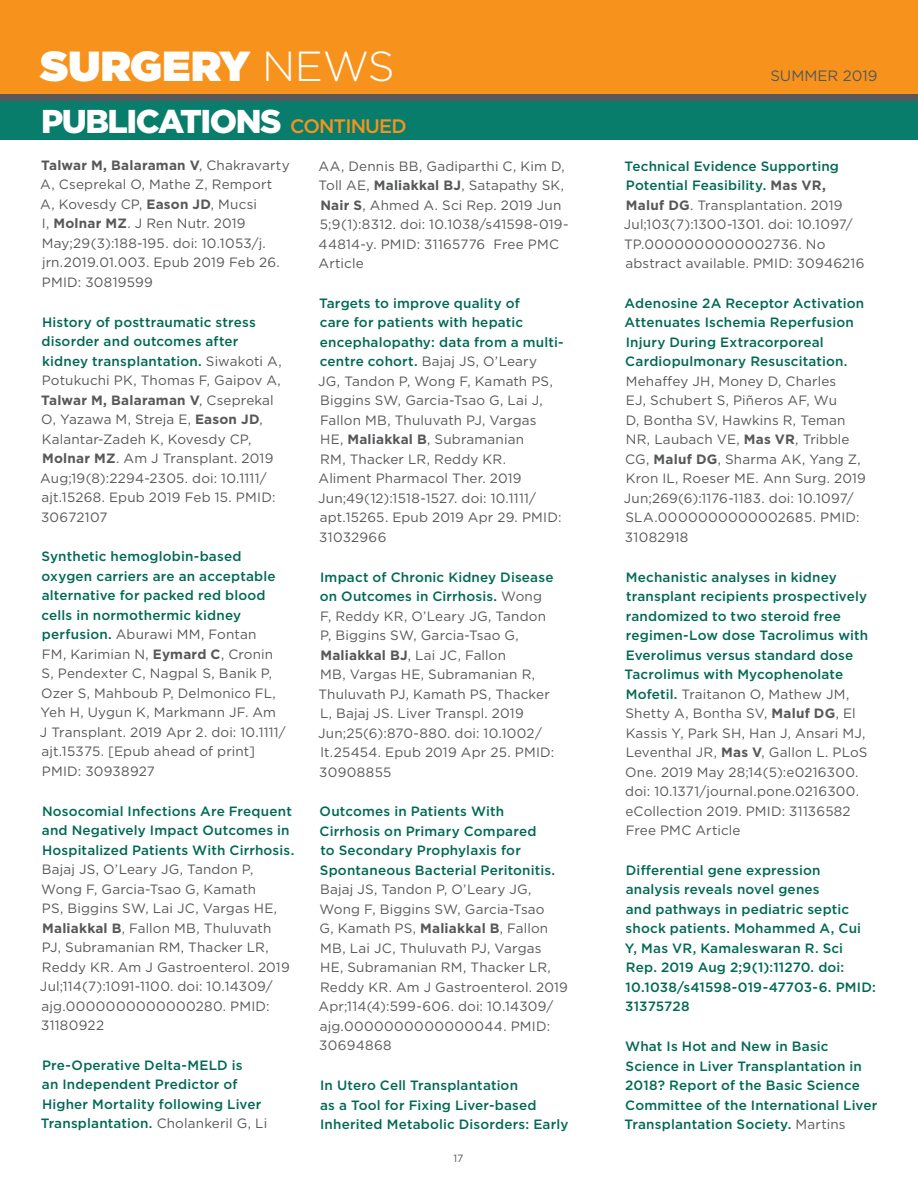
<style>
.page{position:relative;width:918px;height:1188px;background:#fff}
.page>*{position:absolute;margin:0;border:0;box-sizing:border-box;transform-origin:0 0}
.t1{font:900 42px "Gotham";letter-spacing:.005em;color:#fff}
.Subhead{font:900 33px "Gotham";letter-spacing:-.045em;color:#fff}
.t2{font:15px "Gotham";color:#57585a}
.Newsletter_Text{font:13.5px/19.5px "Gotham";letter-spacing:.015em;color:#57585a}
.Newsletter_Text-2{font:500 13.5px/19.5px "Gotham";letter-spacing:.01em;color:#006954}
.t3{font:10.5px "Gotham";color:#57585a}
.s1{font-weight:300}
.s2{font-weight:500;font-size:19.5px;color:#f7931d}
.s3{font-weight:700}
.s4{font-weight:500;color:#006954}
.s5{font-weight:400;color:#57585a}
</style>
<div class="page">
<div style="left:0;top:94px;width:918px;height:46px;background:#097d6c"></div>
<div style="left:0;top:0;width:918px;height:94px;background:#f7931d"></div>
<div style="left:0;top:94px;width:918px;height:7px;background:#57585a"></div>
<p class="t1" style="left:40px;top:36px;width:356px">SURGERY <span class="s1">NEWS</span></p>
<p class="Subhead" style="left:41px;top:99px;width:367px">PUBLICATIONS <span class="s2">CONTINUED</span></p>
<p class="Newsletter_Text" style="left:318px;top:156px;width:252px">AA, Dennis BB, Gadiparthi C, Kim D,<br>Toll AE, <span class="s3">Maliakkal BJ</span>, Satapathy SK,<br><span class="s3">Nair S</span>, Ahmed A. Sci Rep. 2019 Jun<br>5;9(1):8312. doi: 10.1038/s41598-019-<br>44814-y. PMID: 31165776 Free PMC<br>Article</p>
<p class="Newsletter_Text" style="left:318px;top:293px;width:247px"><span class="s4">Targets to improve quality of<br>care for patients with hepatic encephalopathy: data from a multi&shy;centre cohort.</span> Bajaj JS, O’Leary<br>JG, Tandon P, Wong F, Kamath PS,<br>Biggins SW, Garcia-Tsao G, Lai J,<br>Fallon MB, Thuluvath PJ, Vargas<br>HE, <span class="s3">Maliakkal B</span>, Subramanian<br>RM, Thacker LR, Reddy KR.<br>Aliment Pharmacol Ther. 2019<br>Jun;49(12):1518-1527. doi: 10.1111/ apt.15265. Epub 2019 Apr 29. PMID:<br>31032966</p>
<p class="Newsletter_Text" style="left:318px;top:567px;width:238px"><span class="s4">Impact of Chronic Kidney Disease on Outcomes in Cirrhosis.</span> Wong<br>F, Reddy KR, O’Leary JG, Tandon<br>P, Biggins SW, Garcia-Tsao G,<br><span class="s3">Maliakkal BJ</span>, Lai JC, Fallon<br>MB, Vargas HE, Subramanian R,<br>Thuluvath PJ, Kamath PS, Thacker<br>L, Bajaj JS. Liver Transpl. 2019<br>Jun;25(6):870-880. doi: 10.1002/ lt.25454. Epub 2019 Apr 25. PMID:<br>30908855</p>
<p class="Newsletter_Text" style="left:319px;top:802px;width:251px"><span class="s4">Outcomes in Patients With<br>Cirrhosis on Primary Compared<br>to Secondary Prophylaxis for<br>Spontaneous Bacterial Peritonitis.<br></span>Bajaj JS, Tandon P, O’Leary JG,<br>Wong F, Biggins SW, Garcia-Tsao<br>G, Kamath PS, <span class="s3">Maliakkal B</span>, Fallon<br>MB, Lai JC, Thuluvath PJ, Vargas<br>HE, Subramanian RM, Thacker LR,<br>Reddy KR. Am J Gastroenterol. 2019<br>Apr;114(4):599-606. doi: 10.14309/ ajg.0000000000000044. PMID:<br>30694868</p>
<p class="Newsletter_Text-2" style="left:320px;top:1075px;width:250px">In Utero Cell Transplantation<br>as a Tool for Fixing Liver-based<br>Inherited Metabolic Disorders: Early</p>
<p class="Newsletter_Text" style="left:40px;top:155px;width:251px"><span class="s3">Talwar M, Balaraman V</span>, Chakravarty<br>A, Cseprekal O, Mathe Z, Remport<br>A, Kovesdy CP, <span class="s3">Eason JD</span>, Mucsi<br>I, <span class="s3">Molnar MZ</span>. J Ren Nutr. 2019<br>May;29(3):188-195. doi: 10.1053/j. jrn.2019.01.003. Epub 2019 Feb 26.<br>PMID: 30819599</p>
<p class="Newsletter_Text" style="left:40px;top:312px;width:243px"><span class="s4">History of posttraumatic stress disorder and outcomes after kidney transplantation.</span> Siwakoti A,<br>Potukuchi PK, Thomas F, Gaipov A,<br><span class="s3">Talwar M, Balaraman V</span>, Cseprekal<br>O, Yazawa M, Streja E, <span class="s3">Eason JD</span>,<br>Kalantar-Zadeh K, Kovesdy CP,<br><span class="s3">Molnar MZ</span>. Am J Transplant. 2019<br>Aug;19(8):2294-2305. doi: 10.1111/ ajt.15268. Epub 2019 Feb 15. PMID:<br>30672107</p>
<p class="Newsletter_Text" style="left:40px;top:547px;width:247px"><span class="s4">Synthetic hemoglobin-based oxygen carriers are an acceptable alternative for packed red blood cells in normothermic kidney perfusion.</span> Aburawi MM, Fontan<br>FM, Karimian N, <span class="s3">Eymard C</span>, Cronin<br>S, Pendexter C, Nagpal S, Banik P,<br>Ozer S, Mahboub P, Delmonico FL,<br>Yeh H, Uygun K, Markmann JF. Am<br>J Transplant. 2019 Apr 2. doi: 10.1111/ ajt.15375. [Epub ahead of print]<br>PMID: 30938927</p>
<p class="Newsletter_Text" style="left:40px;top:801px;width:256px"><span class="s4">Nosocomial Infections Are Frequent and Negatively Impact Outcomes in<br>Hospitalized Patients With Cirrhosis.<br></span>Bajaj JS, O’Leary JG, Tandon P,<br>Wong F, Garcia-Tsao G, Kamath<br>PS, Biggins SW, Lai JC, Vargas HE,<br><span class="s3">Maliakkal B</span>, Fallon MB, Thuluvath<br>PJ, Subramanian RM, Thacker LR,<br>Reddy KR. Am J Gastroenterol. 2019<br>Jul;114(7):1091-1100. doi: 10.14309/ ajg.0000000000000280. PMID:<br>31180922</p>
<p class="Newsletter_Text-2" style="left:41px;top:1055px;width:228px">Pre-Operative Delta-MELD is<br>an Independent Predictor of<br>Higher Mortality following Liver<br>Transplantation. <span class="s5">Cholankeril G, Li</span></p>
<p class="t3" style="left:454px;top:1152px;width:12px">17</p>
<p class="t2" style="left:770px;top:66px;width:109px">SUMMER 2019</p>
<p class="Newsletter_Text" style="left:624px;top:156px;width:242px"><span class="s4">Technical Evidence Supporting Potential Feasibility.</span> <span class="s3">Mas VR, Maluf DG</span>. Transplantation. 2019<br>Jul;103(7):1300-1301. doi: 10.1097/ TP.0000000000002736. No abstract available. PMID: 30946216</p>
<p class="Newsletter_Text" style="left:624px;top:293px;width:244px"><span class="s4">Adenosine 2A Receptor Activation<br>Attenuates Ischemia Reperfusion<br>Injury During Extracorporeal<br>Cardiopulmonary Resuscitation.<br></span>Mehaffey JH, Money D, Charles<br>EJ, Schubert S, Piñeros AF, Wu<br>D, Bontha SV, Hawkins R, Teman<br>NR, Laubach VE, <span class="s3">Mas VR</span>, Tribble<br>CG, <span class="s3">Maluf DG</span>, Sharma AK, Yang Z,<br>Kron IL, Roeser ME. Ann Surg. 2019<br>Jun;269(6):1176-1183. doi: 10.1097/<br>SLA.0000000000002685. PMID:<br>31082918</p>
<p class="Newsletter_Text" style="left:625px;top:567px;width:245px"><span class="s4">Mechanistic analyses in kidney transplant recipients prospectively randomized to two steroid free regimen-Low dose Tacrolimus with<br>Everolimus versus standard dose<br>Tacrolimus with Mycophenolate<br>Mofetil.</span> Traitanon O, Mathew JM,<br>Shetty A, Bontha SV, <span class="s3">Maluf DG</span>, El<br>Kassis Y, Park SH, Han J, Ansari MJ,<br>Leventhal JR, <span class="s3">Mas V</span>, Gallon L. PLoS<br>One. 2019 May 28;14(5):e0216300. doi: 10.1371/journal.pone.0216300. eCollection 2019. PMID: 31136582<br>Free PMC Article</p>
<p class="Newsletter_Text-2" style="left:625px;top:860px;width:253px">Differential gene expression analysis reveals novel genes<br>and pathways in pediatric septic shock patients. Mohammed A, Cui<br>Y, Mas VR, Kamaleswaran R. Sci<br>Rep. 2019 Aug 2;9(1):11270. doi:<br>10.1038/s41598-019-47703-6. PMID:<br>31375728</p>
<p class="Newsletter_Text-2" style="left:625px;top:1036px;width:254px">What Is Hot and New in Basic Science in Liver Transplantation in 2018? Report of the Basic Science Committee of the International Liver Transplantation Society. <span class="s5">Martins</span></p>
</div>
